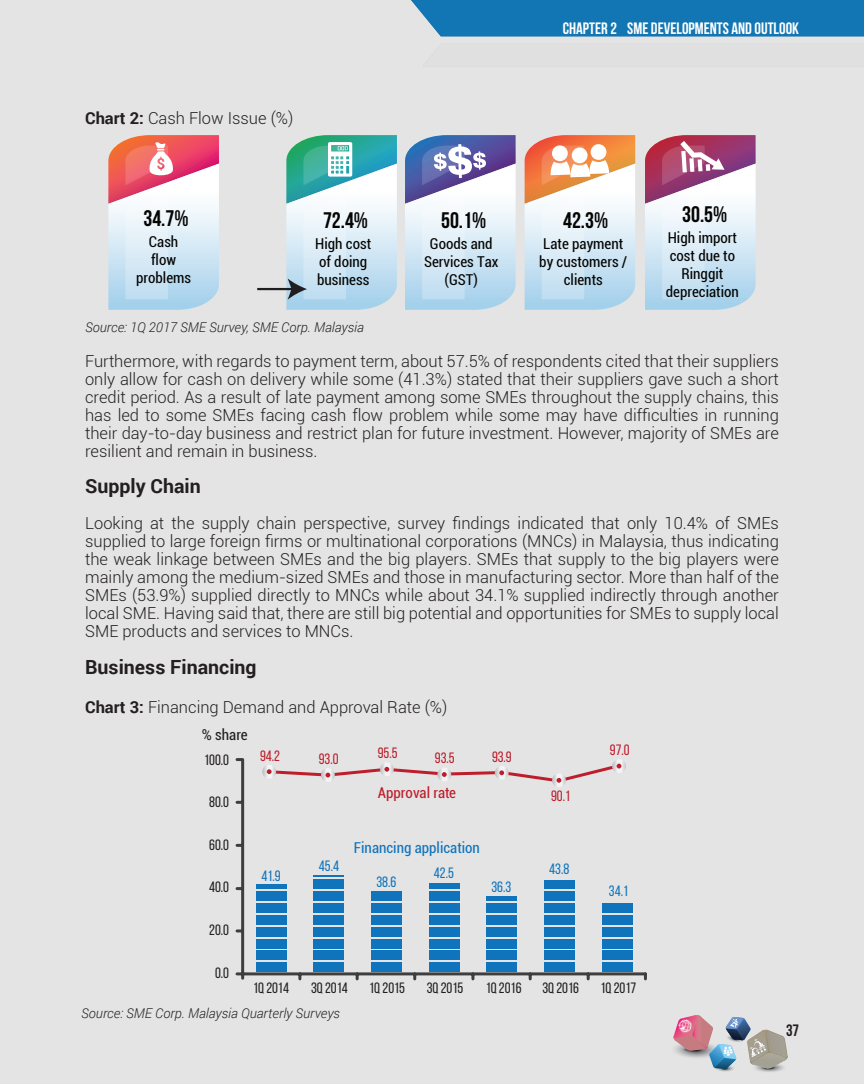
<style>
.page{position:relative;width:864px;height:1084px;background:#fff}
.page>*{position:absolute;margin:0;border:0;box-sizing:border-box;transform-origin:0 0}
.t1{font:700 22.5px "Bebas Neue";color:#040503}
.t2{font:700 19.5px "Roboto";color:#231f20}
.t3{font:300 16.5px/18px "Roboto";color:#231f20;text-align:justify}
.t4{font:700 16.5px "Bebas Neue";color:#fff}
.t5{font:700 16.5px "Bebas Neue";color:#231f20}
.t6{font:condensed 15px/18px "Roboto";color:#040503;text-align:center}
.t7{font:15px "Bebas Neue";color:#231f20}
.t8{font:15px "Bebas Neue";color:#be1d2c}
.t9{font:15px "Bebas Neue";color:#1074bc}
.t10{font:condensed 15px "Roboto";color:#1074bc}
.t11{font:condensed 15px "Roboto";color:#be1d2c}
.t12{font:condensed 15px "Roboto";color:#231f20}
.t13{font:italic 300 13.5px "Roboto";color:#231f20}
.s1{font-weight:700}
</style>
<div class="page">
<div style="left:0;top:0;width:863px;height:1084px;background:#e4e4e4"></div>
<div style="left:411px;top:0;width:452px;height:36px;background:#1176b3"></div>
<svg style="left:235px;top:758px;width:412px;height:223px"></svg>
<div style="left:544px;top:939px;width:30px;height:9px;background:#1074bc"></div>
<div style="left:544px;top:950px;width:30px;height:10px;background:#1074bc"></div>
<div style="left:544px;top:962px;width:30px;height:10px;background:#1074bc"></div>
<div style="left:544px;top:927px;width:30px;height:9px;background:#1074bc"></div>
<div style="left:544px;top:915px;width:30px;height:9px;background:#1074bc"></div>
<div style="left:544px;top:903px;width:30px;height:10px;background:#1074bc"></div>
<div style="left:544px;top:891px;width:30px;height:9px;background:#1074bc"></div>
<div style="left:486px;top:939px;width:31px;height:9px;background:#1074bc"></div>
<div style="left:486px;top:950px;width:31px;height:10px;background:#1074bc"></div>
<div style="left:486px;top:962px;width:31px;height:10px;background:#1074bc"></div>
<div style="left:486px;top:927px;width:31px;height:9px;background:#1074bc"></div>
<div style="left:486px;top:915px;width:31px;height:9px;background:#1074bc"></div>
<div style="left:486px;top:903px;width:31px;height:10px;background:#1074bc"></div>
<hr style="left:486px;top:896px;width:31px;height:4px;background:#1074bc">
<div style="left:544px;top:880px;width:30px;height:8px;background:#1074bc"></div>
<div style="left:429px;top:939px;width:30px;height:9px;background:#1074bc"></div>
<div style="left:429px;top:950px;width:30px;height:10px;background:#1074bc"></div>
<div style="left:429px;top:962px;width:30px;height:10px;background:#1074bc"></div>
<div style="left:429px;top:927px;width:30px;height:9px;background:#1074bc"></div>
<div style="left:429px;top:915px;width:30px;height:9px;background:#1074bc"></div>
<div style="left:429px;top:903px;width:30px;height:10px;background:#1074bc"></div>
<div style="left:429px;top:891px;width:30px;height:9px;background:#1074bc"></div>
<div style="left:371px;top:939px;width:30px;height:9px;background:#1074bc"></div>
<div style="left:371px;top:950px;width:30px;height:10px;background:#1074bc"></div>
<div style="left:371px;top:962px;width:30px;height:10px;background:#1074bc"></div>
<div style="left:371px;top:927px;width:30px;height:9px;background:#1074bc"></div>
<div style="left:371px;top:915px;width:30px;height:9px;background:#1074bc"></div>
<div style="left:371px;top:903px;width:30px;height:10px;background:#1074bc"></div>
<div style="left:371px;top:891px;width:30px;height:9px;background:#1074bc"></div>
<div style="left:429px;top:883px;width:30px;height:5px;background:#1074bc"></div>
<div style="left:313px;top:939px;width:31px;height:9px;background:#1074bc"></div>
<div style="left:313px;top:950px;width:31px;height:10px;background:#1074bc"></div>
<div style="left:313px;top:962px;width:31px;height:10px;background:#1074bc"></div>
<div style="left:313px;top:927px;width:31px;height:9px;background:#1074bc"></div>
<div style="left:313px;top:915px;width:31px;height:9px;background:#1074bc"></div>
<div style="left:313px;top:903px;width:31px;height:10px;background:#1074bc"></div>
<div style="left:313px;top:891px;width:31px;height:9px;background:#1074bc"></div>
<hr style="left:313px;top:876px;width:31px;height:1px;background:#1074bc">
<div style="left:313px;top:879px;width:31px;height:9px;background:#1074bc"></div>
<div style="left:256px;top:939px;width:30px;height:9px;background:#1074bc"></div>
<div style="left:256px;top:950px;width:30px;height:10px;background:#1074bc"></div>
<div style="left:256px;top:962px;width:30px;height:10px;background:#1074bc"></div>
<div style="left:256px;top:927px;width:30px;height:9px;background:#1074bc"></div>
<div style="left:256px;top:915px;width:30px;height:9px;background:#1074bc"></div>
<div style="left:256px;top:903px;width:30px;height:10px;background:#1074bc"></div>
<div style="left:256px;top:891px;width:30px;height:9px;background:#1074bc"></div>
<hr style="left:256px;top:884px;width:30px;height:4px;background:#1074bc">
<div style="left:601px;top:939px;width:31px;height:9px;background:#1074bc"></div>
<div style="left:601px;top:950px;width:31px;height:10px;background:#1074bc"></div>
<div style="left:601px;top:962px;width:31px;height:10px;background:#1074bc"></div>
<div style="left:601px;top:927px;width:31px;height:9px;background:#1074bc"></div>
<div style="left:601px;top:915px;width:31px;height:9px;background:#1074bc"></div>
<div style="left:601px;top:903px;width:31px;height:10px;background:#1074bc"></div>
<svg style="left:262px;top:759px;width:363px;height:28px"></svg>
<img style="left:673px;top:1015px;width:115px;height:57px">
<hr style="left:257px;top:288px;width:36px;height:2px;background:#201d1e">
<svg style="left:524px;top:135px;width:111px;height:175px"></svg>
<svg style="left:645px;top:135px;width:110px;height:175px"></svg>
<svg style="left:405px;top:135px;width:110px;height:175px"></svg>
<svg style="left:108px;top:135px;width:111px;height:175px"></svg>
<svg style="left:286px;top:135px;width:111px;height:175px"></svg>
<p class="t3" style="left:85px;top:109px;width:210px"><span class="s1">Chart 2:</span> Cash Flow Issue (%)</p>
<p class="t1" style="left:143px;top:206px;width:47px">34.7%</p>
<p class="t6" style="left:136px;top:232px;width:56px">Cash flow problems</p>
<p class="t1" style="left:323px;top:208px;width:47px">72.4%</p>
<p class="t6" style="left:315px;top:234px;width:57px;text-align:left">High cost of doing business</p>
<p class="t4" style="left:562px;top:19px;width:238px">CHAPTER 2 SME DEVELOPMENTS AND OUTLOOK</p>
<p class="t4" style="left:604px;top:19px;width:195px">CHAPTER 1 THE MALAYSIAN ECONOMY</p>
<p class="t1" style="left:441px;top:208px;width:47px">50.1%</p>
<p class="t6" style="left:424px;top:234px;width:76px">Goods and<br>Services Tax (GST)</p>
<p class="t1" style="left:563px;top:208px;width:47px">42.3%</p>
<p class="t6" style="left:539px;top:234px;width:89px">Late payment by customers / clients</p>
<p class="t1" style="left:682px;top:202px;width:47px">30.5%</p>
<p class="t6" style="left:665px;top:228px;width:75px">High import cost due to<br>Ringgit depreciation</p>
<p class="t13" style="left:85px;top:318px;width:280px">Source: 1Q 2017 SME Survey, SME Corp. Malaysia</p>
<p class="t3" style="left:85px;top:351px;width:695px">Furthermore, with regards to payment term, about 57.5% of respondents cited that their suppliers only allow for cash on delivery while some (41.3%) stated that their suppliers gave such a short credit period. As a result of late payment among some SMEs throughout the supply chains, this has led to some SMEs facing cash flow problem while some may have difficulties in running their day-to-day business and restrict plan for future investment. However, majority of SMEs are resilient and remain in business.</p>
<p class="t2" style="left:85px;top:472px;width:117px">Supply Chain</p>
<p class="t3" style="left:85px;top:513px;width:695px">Looking at the supply chain perspective, survey findings indicated that only 10.4% of SMEs supplied to large foreign firms or multinational corporations (MNCs) in Malaysia, thus indicating the weak linkage between SMEs and the big players. SMEs that supply to the big players were mainly among the medium-sized SMEs and those in manufacturing sector. More than half of the SMEs (53.9%) supplied directly to MNCs while about 34.1% supplied indirectly through another local SME. Having said that, there are still big potential and opportunities for SMEs to supply local SME products and services to MNCs.</p>
<p class="t2" style="left:85px;top:653px;width:173px">Business Financing</p>
<p class="t3" style="left:85px;top:697px;width:363px"><span class="s1">Chart 3:</span> Financing Demand and Approval Rate (%)</p>
<p class="t12" style="left:202px;top:725px;width:47px">% share</p>
<p class="t7" style="left:204px;top:751px;width:26px">100.0</p>
<p class="t7" style="left:209px;top:794px;width:21px">80.0</p>
<p class="t7" style="left:209px;top:837px;width:21px">60.0</p>
<p class="t7" style="left:209px;top:879px;width:21px">40.0</p>
<p class="t7" style="left:209px;top:922px;width:21px">20.0</p>
<p class="t7" style="left:215px;top:964px;width:15px">0.0</p>
<p class="t8" style="left:260px;top:748px;width:21px">94.2</p>
<p class="t9" style="left:261px;top:867px;width:21px">41.9</p>
<p class="t8" style="left:318px;top:750px;width:21px">93.0</p>
<p class="t8" style="left:377px;top:745px;width:21px">95.5</p>
<p class="t8" style="left:434px;top:749px;width:21px">93.5</p>
<p class="t8" style="left:492px;top:749px;width:21px">93.9</p>
<p class="t11" style="left:378px;top:782px;width:80px">Approval rate</p>
<p class="t9" style="left:319px;top:858px;width:22px">45.4</p>
<p class="t10" style="left:354px;top:837px;width:127px">Financing application</p>
<p class="t9" style="left:376px;top:874px;width:21px">38.6</p>
<p class="t9" style="left:433px;top:865px;width:21px">42.5</p>
<p class="t9" style="left:491px;top:878px;width:21px">36.3</p>
<p class="t8" style="left:551px;top:788px;width:21px">90.1</p>
<p class="t9" style="left:549px;top:861px;width:21px">43.8</p>
<p class="t8" style="left:609px;top:741px;width:21px">97.0</p>
<p class="t9" style="left:608px;top:883px;width:21px">34.1</p>
<p class="t7" style="left:253px;top:979px;width:37px">1q 2014</p>
<p class="t7" style="left:311px;top:979px;width:38px">3q 2014</p>
<p class="t7" style="left:369px;top:979px;width:37px">1q 2015</p>
<p class="t7" style="left:426px;top:979px;width:38px">3q 2015</p>
<p class="t7" style="left:485px;top:979px;width:37px">1q 2016</p>
<p class="t7" style="left:542px;top:979px;width:38px">3q 2016</p>
<p class="t7" style="left:600px;top:979px;width:37px">1q 2017</p>
<p class="t13" style="left:81px;top:1004px;width:260px">Source: SME Corp. Malaysia Quarterly Surveys</p>
<p class="t5" style="left:785px;top:1021px;width:15px">37</p>
</div>
